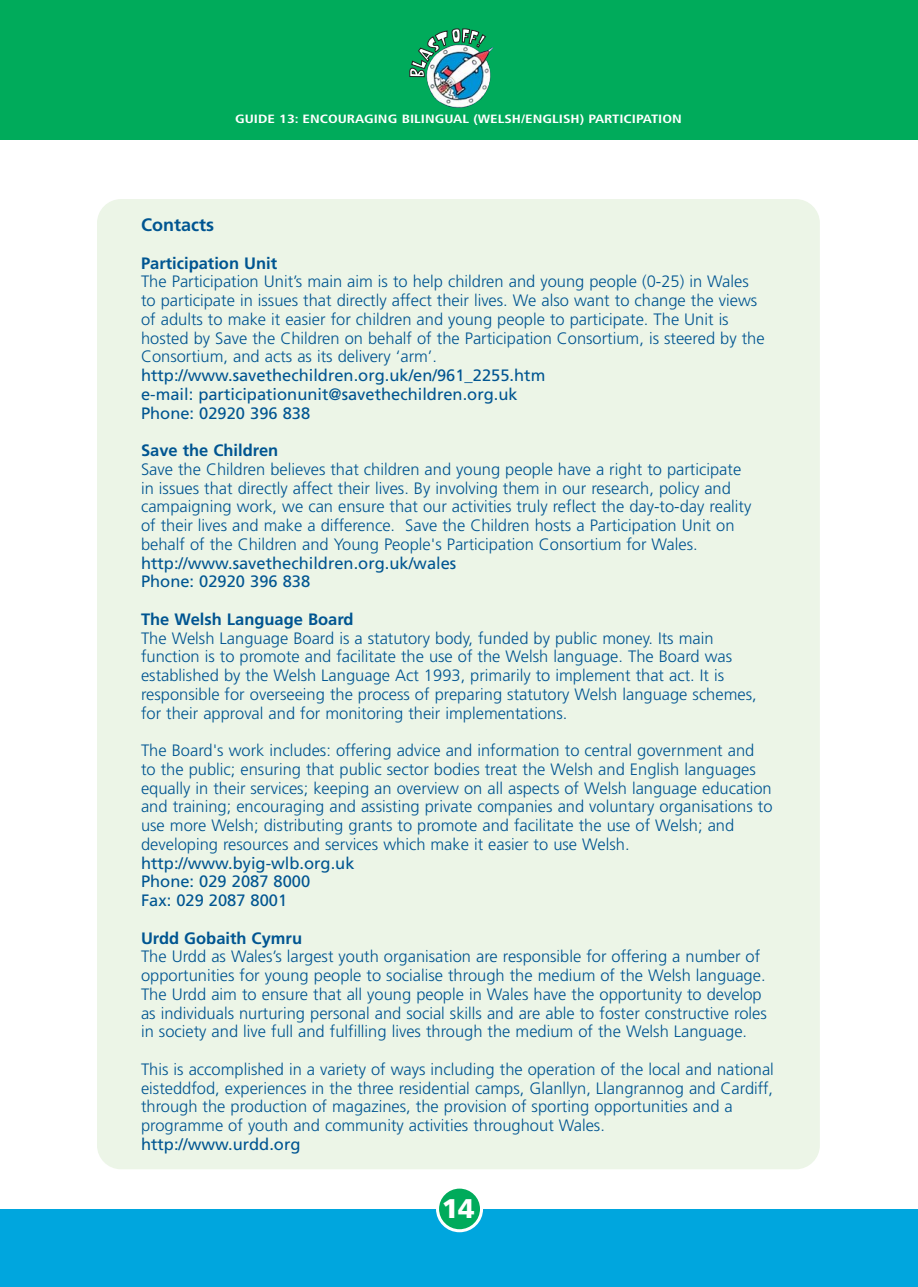
<style>
.page{position:relative;width:918px;height:1287px;background:#fff}
.page>*{position:absolute;margin:0;border:0;box-sizing:border-box;transform-origin:0 0}
.t1{font:900 27px "Frutiger";color:#fff}
.t2{font:700 18px "Frutiger";color:#005591}
.t3{font:300 16.5px/18.8px "Frutiger";color:#005591}
.t4{font:16.5px/18.8px "Frutiger";color:#005591}
.t5{font:700 16.5px "Frutiger";color:#005591}
.t6{font:700 condensed 12px "Frutiger";color:#fff;scale:1.25 1}
</style>
<div class="page">
<div style="left:97px;top:199px;width:723px;height:970px;background:#ecf5e7;border-radius:24px"></div>
<div style="left:0;top:0;width:918px;height:140px;background:#00ab5b"></div>
<img style="left:426px;top:47px;width:68px;height:61px">
<img style="left:409px;top:28px;width:78px;height:50px">
<div style="left:0;top:1210px;width:905px;height:77px;background:#00a6de"></div>
<div style="left:438px;top:1187px;width:44px;height:44px;background:#00ab5b;border-radius:50%"></div>
<div style="left:436px;top:1186px;width:47px;height:46px;border:3px solid #fff;border-radius:50%"></div>
<div style="left:905px;top:1210px;width:13px;height:77px;background:#00a6de"></div>
<p class="t6" style="left:235px;top:114px;width:359px">GUIDE 13: ENCOURAGING BILINGUAL (WELSH/ENGLISH) PARTICIPATION</p>
<p class="t2" style="left:141px;top:218px;width:74px">Contacts</p>
<p class="t5" style="left:141px;top:256px;width:138px">Participation Unit</p>
<p class="t3" style="left:141px;top:274px;width:625px">The Participation Unit’s main aim is to help children and young people (0-25) in Wales to participate in issues that directly affect their lives. We also want to change the views of adults to make it easier for children and young people to participate. The Unit is hosted by Save the Children on behalf of the Participation Consortium, is steered by the Consortium, and acts as its delivery ‘arm’.</p>
<p class="t4" style="left:141px;top:367px;width:406px">http://www.savethechildren.org.uk/en/961_2255.htm e-mail: participationunit@savethechildren.org.uk<br>Phone: 02920 396 838</p>
<p class="t5" style="left:141px;top:444px;width:139px">Save the Children</p>
<p class="t3" style="left:141px;top:461px;width:612px">Save the Children believes that children and young people have a right to participate in issues that directly affect their lives. By involving them in our research, policy and campaigning work, we can ensure that our activities truly reflect the day-to-day reality of their lives and make a difference. Save the Children hosts a Participation Unit on behalf of the Children and Young People's Participation Consortium for Wales.</p>
<p class="t4" style="left:141px;top:555px;width:317px">http://www.savethechildren.org.uk/wales<br>Phone: 02920 396 838</p>
<p class="t5" style="left:141px;top:612px;width:214px">The Welsh Language Board</p>
<p class="t3" style="left:141px;top:630px;width:617px">The Welsh Language Board is a statutory body, funded by public money. Its main function is to promote and facilitate the use of the Welsh language. The Board was established by the Welsh Language Act 1993, primarily to implement that act. It is responsible for overseeing the process of preparing statutory Welsh language schemes, for their approval and for monitoring their implementations.</p>
<p class="t3" style="left:141px;top:742px;width:633px">The Board's work includes: offering advice and information to central government and to the public; ensuring that public sector bodies treat the Welsh and English languages equally in their services; keeping an overview on all aspects of Welsh language education and training; encouraging and assisting private companies and voluntary organisations to use more Welsh; distributing grants to promote and facilitate the use of Welsh; and developing resources and services which make it easier to use Welsh.</p>
<p class="t4" style="left:141px;top:855px;width:215px">http://www.byig-wlb.org.uk<br>Phone: 029 2087 8000<br>Fax: 029 2087 8001</p>
<p class="t5" style="left:141px;top:931px;width:163px">Urdd Gobaith Cymru</p>
<p class="t3" style="left:141px;top:949px;width:627px">The Urdd as Wales’s largest youth organisation are responsible for offering a number of opportunities for young people to socialise through the medium of the Welsh language.<br>The Urdd aim to ensure that all young people in Wales have the opportunity to develop as individuals nurturing personal and social skills and are able to foster constructive roles in society and live full and fulfilling lives through the medium of the Welsh Language.</p>
<p class="t3" style="left:141px;top:1061px;width:634px">This is accomplished in a variety of ways including the operation of the local and national eisteddfod, experiences in the three residential camps, Glanllyn, Llangrannog and Cardiff, through the production of magazines, the provision of sporting opportunities and a programme of youth and community activities throughout Wales.</p>
<p class="t4" style="left:141px;top:1136px;width:161px">http://www.urdd.org</p>
<h1 class="t1" style="left:442px;top:1198px;width:35px">14</h1>
</div>
